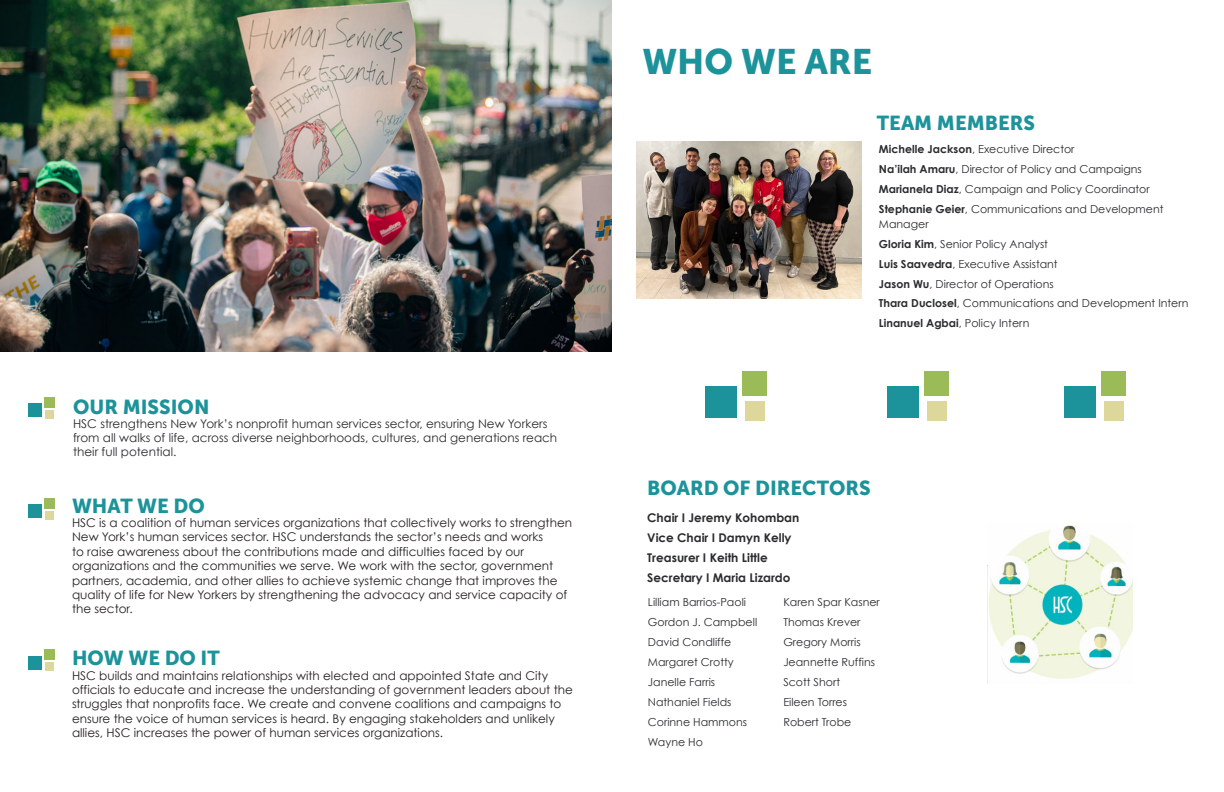
<style>
.page{position:relative;width:1224px;height:792px;background:#fff}
.page>*{position:absolute;margin:0;border:0;box-sizing:border-box;transform-origin:0 0}
.t1{font:35px "Museo Sans 900";color:#1c939a}
.t2{font:20px "Museo Sans 900";color:#1c939a}
.t3{font:12px/14.4px "Century Gothic";color:#231f20}
.t4{font:12px/14px "Century Gothic";color:#2a2b2d}
.t5{font:700 12px/20px "Century Gothic";color:#2a2b2d}
.t6{font:11px/20px "Century Gothic";color:#2a2b2d}
.s1{font-weight:700}
</style>
<div class="page">
<img style="left:0;top:0;width:612px;height:352px">
<div style="left:29px;top:404px;width:13px;height:13px;background:#1c939a"></div>
<div style="left:44px;top:398px;width:11px;height:10px;background:#9abb58"></div>
<div style="left:45px;top:410px;width:9px;height:9px;background:#ddd79c"></div>
<div style="left:29px;top:504px;width:13px;height:14px;background:#1c939a"></div>
<div style="left:44px;top:498px;width:11px;height:10px;background:#9abb58"></div>
<div style="left:45px;top:511px;width:9px;height:8px;background:#ddd79c"></div>
<div style="left:29px;top:656px;width:13px;height:13px;background:#1c939a"></div>
<div style="left:44px;top:650px;width:11px;height:10px;background:#9abb58"></div>
<div style="left:45px;top:663px;width:9px;height:8px;background:#ddd79c"></div>
<div style="left:705px;top:386px;width:32px;height:31px;background:#1c939a"></div>
<div style="left:743px;top:371px;width:24px;height:24px;background:#9abb58"></div>
<div style="left:745px;top:402px;width:20px;height:19px;background:#ddd79c"></div>
<div style="left:887px;top:386px;width:32px;height:31px;background:#1c939a"></div>
<div style="left:924px;top:371px;width:25px;height:24px;background:#9abb58"></div>
<div style="left:927px;top:402px;width:19px;height:19px;background:#ddd79c"></div>
<div style="left:1064px;top:386px;width:32px;height:31px;background:#1c939a"></div>
<div style="left:1102px;top:371px;width:24px;height:24px;background:#9abb58"></div>
<div style="left:1104px;top:402px;width:20px;height:19px;background:#ddd79c"></div>
<img style="left:987px;top:525px;width:146px;height:159px">
<img style="left:636px;top:141px;width:226px;height:157px">
<h2 class="t2" style="left:73px;top:399px;width:138px">OUR MISSION</h2>
<p class="t4" style="left:73px;top:418px;width:486px">HSC strengthens New York’s nonprofit human services sector, ensuring New Yorkers from all walks of life, across diverse neighborhoods, cultures, and generations reach their full potential.</p>
<h2 class="t2" style="left:72px;top:498px;width:134px">WHAT WE DO</h2>
<p class="t3" style="left:72px;top:516px;width:502px">HSC is a coalition of human services organizations that collectively works to strengthen New York’s human services sector. HSC understands the sector’s needs and works<br>to raise awareness about the contributions made and difficulties faced by our organizations and the communities we serve. We work with the sector, government partners, academia, and other allies to achieve systemic change that improves the quality of life for New Yorkers by strengthening the advocacy and service capacity of the sector.</p>
<h2 class="t2" style="left:72px;top:650px;width:149px">HOW WE DO IT</h2>
<p class="t3" style="left:72px;top:669px;width:502px">HSC builds and maintains relationships with elected and appointed State and City officials to educate and increase the understanding of government leaders about the struggles that nonprofits face. We create and convene coalitions and campaigns to ensure the voice of human services is heard. By engaging stakeholders and unlikely allies, HSC increases the power of human services organizations.</p>
<h1 class="t1" style="left:642px;top:48px;width:231px">WHO WE ARE</h1>
<h2 class="t2" style="left:877px;top:115px;width:160px">TEAM MEMBERS</h2>
<p class="t6" style="left:879px;top:140px;width:286px"><span class="s1">Michelle Jackson</span>, Executive Director<br><span class="s1">Na’ilah Amaru</span>, Director of Policy and Campaigns <span class="s1">Marianela Diaz</span>, Campaign and Policy Coordinator <span class="s1">Stephanie Geier</span>, Communications and Development</p>
<p class="t6" style="left:879px;top:215px;width:180px">Manager<br><span class="s1">Gloria Kim</span>, Senior Policy Analyst<br><span class="s1">Luis Saavedra</span>, Executive Assistant<br><span class="s1">Jason Wu</span>, Director of Operations</p>
<p class="t6" style="left:879px;top:294px;width:311px"><span class="s1">Thara Duclosel</span>, Communications and Development Intern<br><span class="s1">Linanuel Agbai</span>, Policy Intern</p>
<h2 class="t2" style="left:647px;top:480px;width:225px">BOARD OF DIRECTORS</h2>
<p class="t5" style="left:647px;top:508px;width:154px">Chair I Jeremy Kohomban<br>Vice Chair I Damyn Kelly<br>Treasurer I Keith Little<br>Secretary I Maria Lizardo</p>
<p class="t6" style="left:648px;top:593px;width:111px">Lilliam Barrios-Paoli<br>Gordon J. Campbell<br>David Condliffe<br>Margaret Crotty<br>Janelle Farris<br>Nathaniel Fields<br>Corinne Hammons<br>Wayne Ho</p>
<p class="t6" style="left:783px;top:593px;width:98px">Karen Spar Kasner<br>Thomas Krever<br>Gregory Morris<br>Jeannette Ruffins<br>Scott Short<br>Eileen Torres<br>Robert Trobe</p>
</div>
